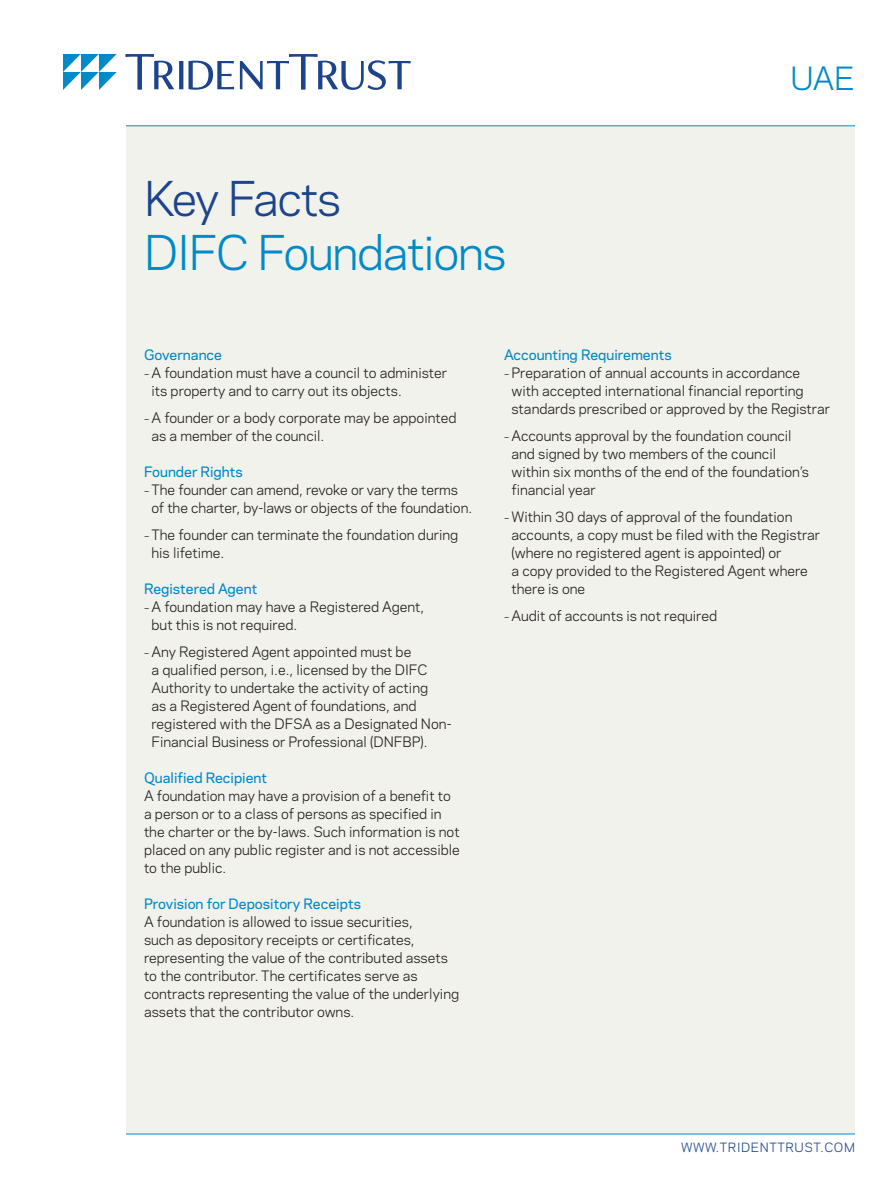
<style>
.page{position:relative;width:891px;height:1188px;background:#fff}
.page>*{position:absolute;margin:0;border:0;box-sizing:border-box;transform-origin:0 0}
.t1{font:45px "Polaris";letter-spacing:-.03em;color:#008ac8}
.t2{font:45px "Polaris";letter-spacing:-.04em;color:#1d448b}
.t3{font:30px "Polaris";color:#008ac8}
._1st_Paragraph{font:13.5px/18px "Polaris";color:#231f20}
.Head_1{font:500 13.5px "Polaris";color:#008ac8}
.t4{font:12px "Polaris";letter-spacing:.05em;color:#1d448b}
.s1{font-size:10.5px}
</style>
<div class="page">
<div style="left:126px;top:126px;width:729px;height:1008px;background:#f2f2ed"></div>
<hr style="left:126px;top:1134px;width:729px;height:1px;background:#008ac8">
<hr style="left:126px;top:126px;width:729px;height:1px;background:#008ac8">
<svg style="left:126px;top:54px;width:285px;height:36px"></svg>
<svg style="left:63px;top:54px;width:54px;height:36px"></svg>
<h1 class="t2" style="left:144px;top:165px;width:199px">Key Facts</h1>
<h1 class="t1" style="left:144px;top:219px;width:364px">DIFC Foundations</h1>
<h2 class="t3" style="left:791px;top:56px;width:66px">UAE</h2>
<p class="Head_1" style="left:144px;top:345px;width:80px">Governance</p>
<p class="_1st_Paragraph" style="left:152px;top:363px;width:297px;text-indent:-8px"><span class="s1">–</span> A foundation must have a council to administer its property and to carry out its objects.</p>
<p class="_1st_Paragraph" style="left:152px;top:408px;width:307px;text-indent:-8px"><span class="s1">–</span> A founder or a body corporate may be appointed as a member of the council.</p>
<p class="Head_1" style="left:144px;top:462px;width:100px">Founder Rights</p>
<p class="_1st_Paragraph" style="left:152px;top:480px;width:322px;text-indent:-8px"><span class="s1">–</span> The founder can amend, revoke or vary the terms of the charter, by-laws or objects of the foundation.</p>
<p class="_1st_Paragraph" style="left:152px;top:525px;width:308px;text-indent:-8px"><span class="s1">–</span> The founder can terminate the foundation during his lifetime.</p>
<p class="Head_1" style="left:144px;top:579px;width:115px">Registered Agent</p>
<p class="_1st_Paragraph" style="left:152px;top:597px;width:274px;text-indent:-8px"><span class="s1">–</span> A foundation may have a Registered Agent, but this is not required.</p>
<p class="_1st_Paragraph" style="left:152px;top:642px;width:302px;text-indent:-8px"><span class="s1">–</span> Any Registered Agent appointed must be<br>a qualified person, i.e., licensed by the DIFC Authority to undertake the activity of acting<br>as a Registered Agent of foundations, and registered with the DFSA as a Designated Non-Financial Business or Professional (DNFBP).</p>
<p class="Head_1" style="left:144px;top:768px;width:125px">Qualified Recipient</p>
<p class="_1st_Paragraph" style="left:144px;top:786px;width:317px">A foundation may have a provision of a benefit to a person or to a class of persons as specified in the charter or the by-laws. Such information is not placed on any public register and is not accessible to the public.</p>
<p class="Head_1" style="left:144px;top:894px;width:218px">Provision for Depository Receipts</p>
<p class="_1st_Paragraph" style="left:144px;top:912px;width:317px">A foundation is allowed to issue securities,<br>such as depository receipts or certificates, representing the value of the contributed assets to the contributor. The certificates serve as contracts representing the value of the underlying assets that the contributor owns.</p>
<p class="Head_1" style="left:504px;top:345px;width:169px">Accounting Requirements</p>
<p class="_1st_Paragraph" style="left:512px;top:363px;width:320px;text-indent:-8px"><span class="s1">–</span> Preparation of annual accounts in accordance with accepted international financial reporting standards prescribed or approved by the Registrar</p>
<p class="_1st_Paragraph" style="left:512px;top:426px;width:299px;text-indent:-8px"><span class="s1">–</span> Accounts approval by the foundation council and signed by two members of the council within six months of the end of the foundation’s financial year</p>
<p class="_1st_Paragraph" style="left:512px;top:507px;width:310px;text-indent:-8px"><span class="s1">–</span> Within 30 days of approval of the foundation accounts, a copy must be filed with the Registrar (where no registered agent is appointed) or<br>a copy provided to the Registered Agent where there is one</p>
<p class="_1st_Paragraph" style="left:504px;top:606px;width:215px"><span class="s1">–</span> Audit of accounts is not required</p>
<p class="t4" style="left:681px;top:1138px;width:175px">WWW.TRIDENTTRUST.COM</p>
</div>
